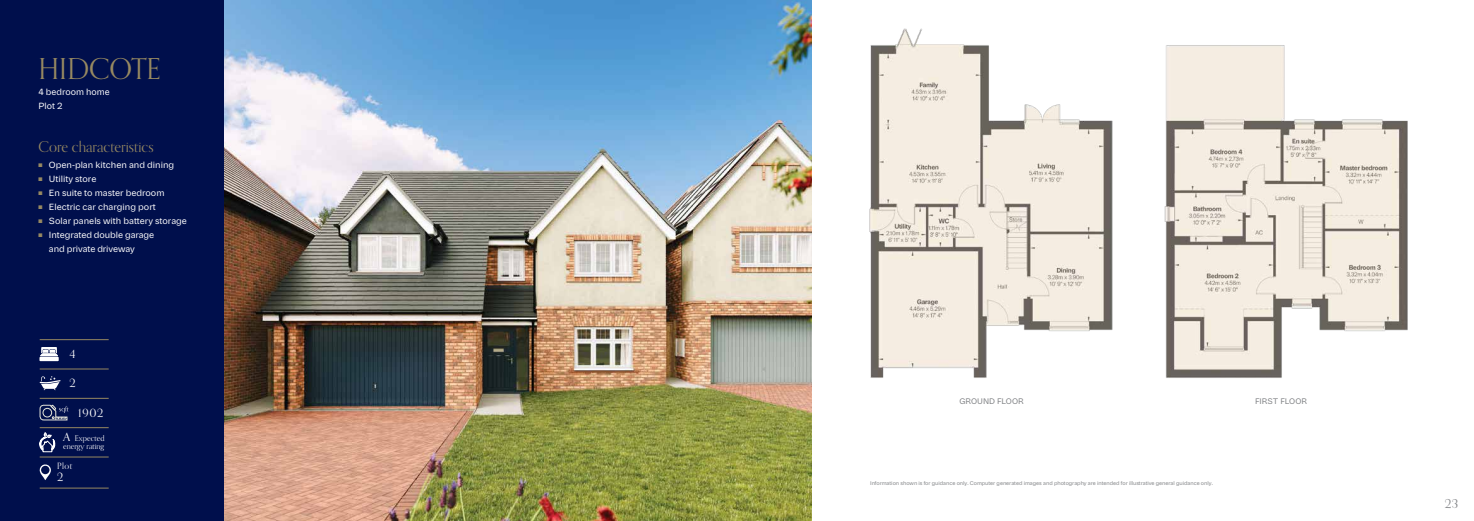
<style>
.page{position:relative;width:1474px;height:521px;background:#fff}
.page>*{position:absolute;margin:0;border:0;box-sizing:border-box;transform-origin:0 0}
.t1{font:28.88px "Orpheus Pro";color:#978961}
.t2{font:14.88px "Orpheus Pro";color:#978961}
.t3{font:12.25px "Orpheus Pro";color:#808285}
.t4{font:11.38px "Orpheus Pro";color:#fff}
.t5{font:8.75px/14px "Parabolica Text";color:#fff}
.t6{font:8.75px "Orpheus Pro";color:#fff}
.t7{font:7.88px "Parabolica Text";color:#808285}
.t8{font:7.88px/7.9px "Orpheus Pro";color:#fff}
.t9{font:5.25px "Parabolica Text";letter-spacing:-.005em;color:#808285}
.s1{color:#978961}
.s2{font-size:11.38px}
</style>
<div class="page">
<img style="left:223px;top:0;width:588px;height:521px">
<img style="left:869px;top:28px;width:539px;height:350px">
<div style="left:0;top:0;width:223px;height:521px;background:#000f4c"></div>
<hr style="left:40px;top:457px;width:69px;height:1px;background:#978961">
<svg style="left:40px;top:432px;width:16px;height:20px"></svg>
<svg style="left:39px;top:464px;width:12px;height:16px"></svg>
<hr style="left:40px;top:427px;width:69px;height:1px;background:#978961">
<svg style="left:40px;top:376px;width:21px;height:14px"></svg>
<hr style="left:40px;top:398px;width:69px;height:1px;background:#978961">
<svg style="left:40px;top:347px;width:18px;height:14px"></svg>
<hr style="left:40px;top:339px;width:69px;height:1px;background:#978961">
<hr style="left:40px;top:369px;width:69px;height:1px;background:#978961">
<svg style="left:39px;top:404px;width:30px;height:17px"></svg>
<hr style="left:40px;top:488px;width:69px;height:1px;background:#978961">
<h1 class="t1" style="left:38px;top:52px;width:124px">HIDCOTE</h1>
<p class="t5" style="left:38px;top:85px;width:73px">4 bedroom home<br>Plot 2</p>
<h2 class="t2" style="left:38px;top:138px;width:117px">Core characteristics</h2>
<p class="t5" style="left:38px;top:157px;width:137px"><span class="s1">■</span> Open-plan kitchen and dining</p>
<p class="t5" style="left:38px;top:171px;width:59px"><span class="s1">■</span> Utility store</p>
<p class="t5" style="left:38px;top:185px;width:127px"><span class="s1">■</span> En suite to master bedroom</p>
<p class="t5" style="left:38px;top:199px;width:119px"><span class="s1">■</span> Electric car charging port</p>
<p class="t5" style="left:38px;top:213px;width:150px"><span class="s1">■</span> Solar panels with battery storage</p>
<p class="t5" style="left:49px;top:227px;width:107px;text-indent:-11px"><span class="s1">■</span> Integrated double garage and private driveway</p>
<h3 class="t4" style="left:69px;top:347px;width:8px">4</h3>
<h3 class="t4" style="left:69px;top:376px;width:8px">2</h3>
<h3 class="t4" style="left:78px;top:406px;width:27px">1902</h3>
<p class="t8" style="left:63px;top:434px;width:43px"><span class="s2">A</span> Expected energy rating</p>
<p class="t6" style="left:57px;top:461px;width:17px">Plot</p>
<h3 class="t4" style="left:57px;top:470px;width:8px">2</h3>
<p class="t7" style="left:959px;top:395px;width:66px">GROUND FLOOR</p>
<p class="t7" style="left:1254px;top:395px;width:54px">FIRST FLOOR</p>
<p class="t9" style="left:870px;top:479px;width:344px">Information shown is for guidance only. Computer generated images and photography are intended for illustrative general guidance only.</p>
<h3 class="t3" style="left:1444px;top:496px;width:15px">23</h3>
</div>
